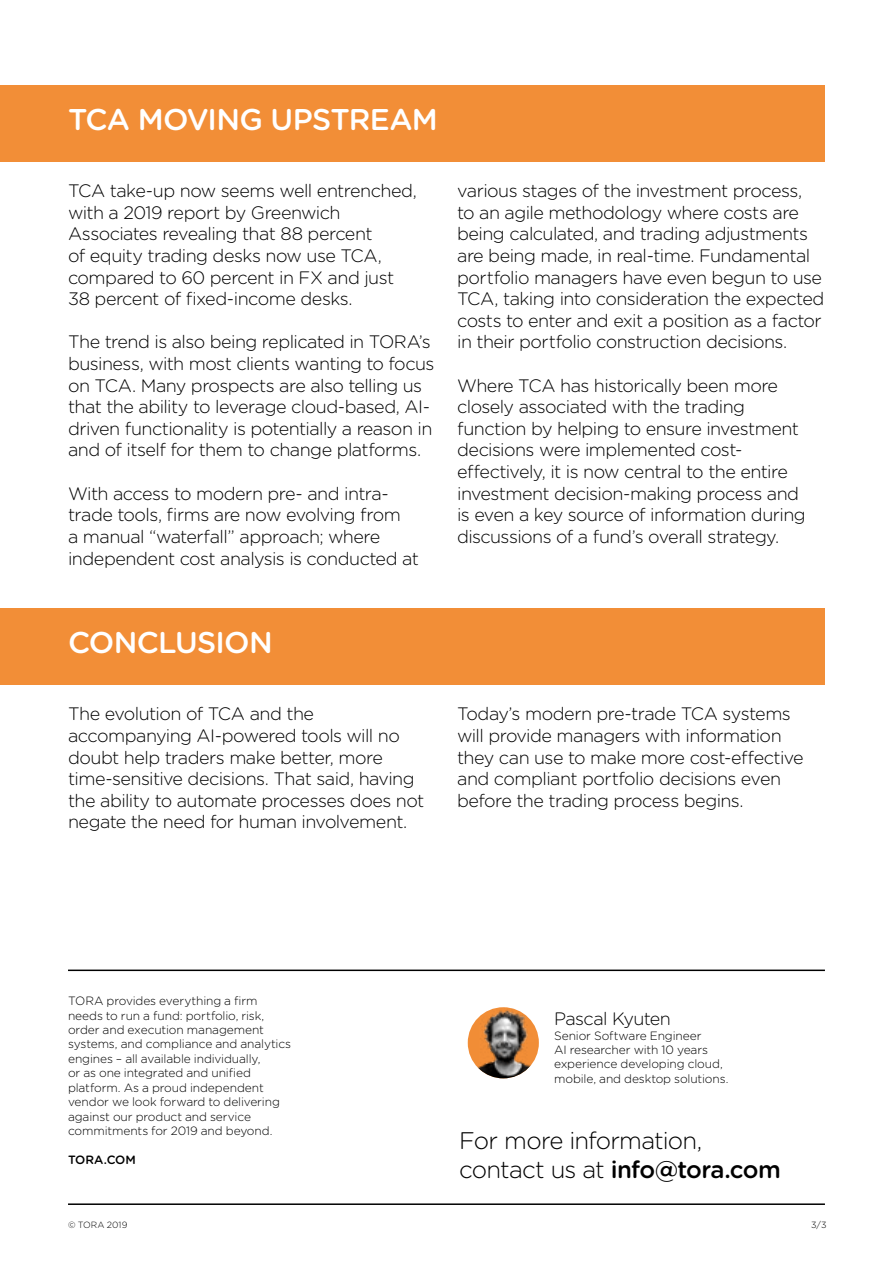
<style>
.page{position:relative;width:893px;height:1263px;background:#fff}
.page>*{position:absolute;margin:0;border:0;box-sizing:border-box;transform-origin:0 0}
.t1{font:500 30px "Gotham Rounded";letter-spacing:-.025em;color:#fff}
.t2{font:300 24px/28.8px "Gotham Rounded";letter-spacing:-.035em;color:#000}
.t3{font:300 18px/21.6px "Gotham Rounded";letter-spacing:-.03em;color:#000}
.t4{font:300 12px/14.4px "Gotham Rounded";letter-spacing:-.01em;color:#000}
.t5{font:500 12px "Gotham Rounded";color:#000}
.t6{font:300 9px "Gotham Rounded";letter-spacing:.01em;color:#000}
.s1{font-weight:500}
</style>
<div class="page">
<hr style="left:68px;top:1203px;width:757px;height:2px;background:#000">
<div style="left:0;top:85px;width:825px;height:77px;background:#f28e37"></div>
<div style="left:0;top:608px;width:825px;height:77px;background:#f28e37"></div>
<hr style="left:68px;top:969px;width:757px;height:2px;background:#000">
<img style="left:468px;top:1007px;width:71px;height:71px">
<h1 class="t1" style="left:68px;top:98px;width:371px">TCA MOVING UPSTREAM</h1>
<p class="t3" style="left:68px;top:179px;width:350px">TCA take-up now seems well entrenched, with a 2019 report by Greenwich Associates revealing that 88 percent<br>of equity trading desks now use TCA, compared to 60 percent in FX and just 38 percent of fixed-income desks.</p>
<p class="t3" style="left:68px;top:330px;width:368px">The trend is also being replicated in TORA’s business, with most clients wanting to focus on TCA. Many prospects are also telling us that the ability to leverage cloud-based, AI&shy;driven functionality is potentially a reason in and of itself for them to change platforms.</p>
<p class="t3" style="left:68px;top:482px;width:352px">With access to modern pre- and intra&shy;trade tools, firms are now evolving from<br>a manual “waterfall” approach; where independent cost analysis is conducted at</p>
<p class="t3" style="left:457px;top:179px;width:369px">various stages of the investment process, to an agile methodology where costs are being calculated, and trading adjustments are being made, in real-time. Fundamental portfolio managers have even begun to use TCA, taking into consideration the expected costs to enter and exit a position as a factor in their portfolio construction decisions.</p>
<p class="t3" style="left:457px;top:374px;width:350px">Where TCA has historically been more closely associated with the trading function by helping to ensure investment decisions were implemented cost&shy;effectively, it is now central to the entire investment decision-making process and is even a key source of information during discussions of a fund’s overall strategy.</p>
<h1 class="t1" style="left:68px;top:621px;width:206px">CONCLUSION</h1>
<p class="t3" style="left:68px;top:702px;width:358px">The evolution of TCA and the accompanying AI-powered tools will no doubt help traders make better, more time-sensitive decisions. That said, having the ability to automate processes does not negate the need for human involvement.</p>
<p class="t3" style="left:457px;top:702px;width:348px">Today’s modern pre-trade TCA systems will provide managers with information they can use to make more cost-effective and compliant portfolio decisions even before the trading process begins.</p>
<p class="t4" style="left:68px;top:993px;width:225px">TORA provides everything a firm needs to run a fund: portfolio, risk, order and execution management systems, and compliance and analytics engines – all available individually,<br>or as one integrated and unified platform. As a proud independent vendor we look forward to delivering against our product and service commitments for 2019 and beyond.</p>
<p class="t5" style="left:68px;top:1151px;width:69px">TORA.COM</p>
<p class="t3" style="left:554px;top:1007px;width:118px">Pascal Kyuten</p>
<p class="t4" style="left:554px;top:1027px;width:176px">Senior Software Engineer<br>AI researcher with 10 years experience developing cloud, mobile, and desktop solutions.</p>
<h2 class="t2" style="left:459px;top:1125px;width:323px">For more information, contact us at <span class="s1">info@tora.com</span></h2>
<p class="t6" style="left:68px;top:1218px;width:61px">© TORA 2019</p>
<p class="t6" style="left:811px;top:1218px;width:17px">3/3</p>
</div>
